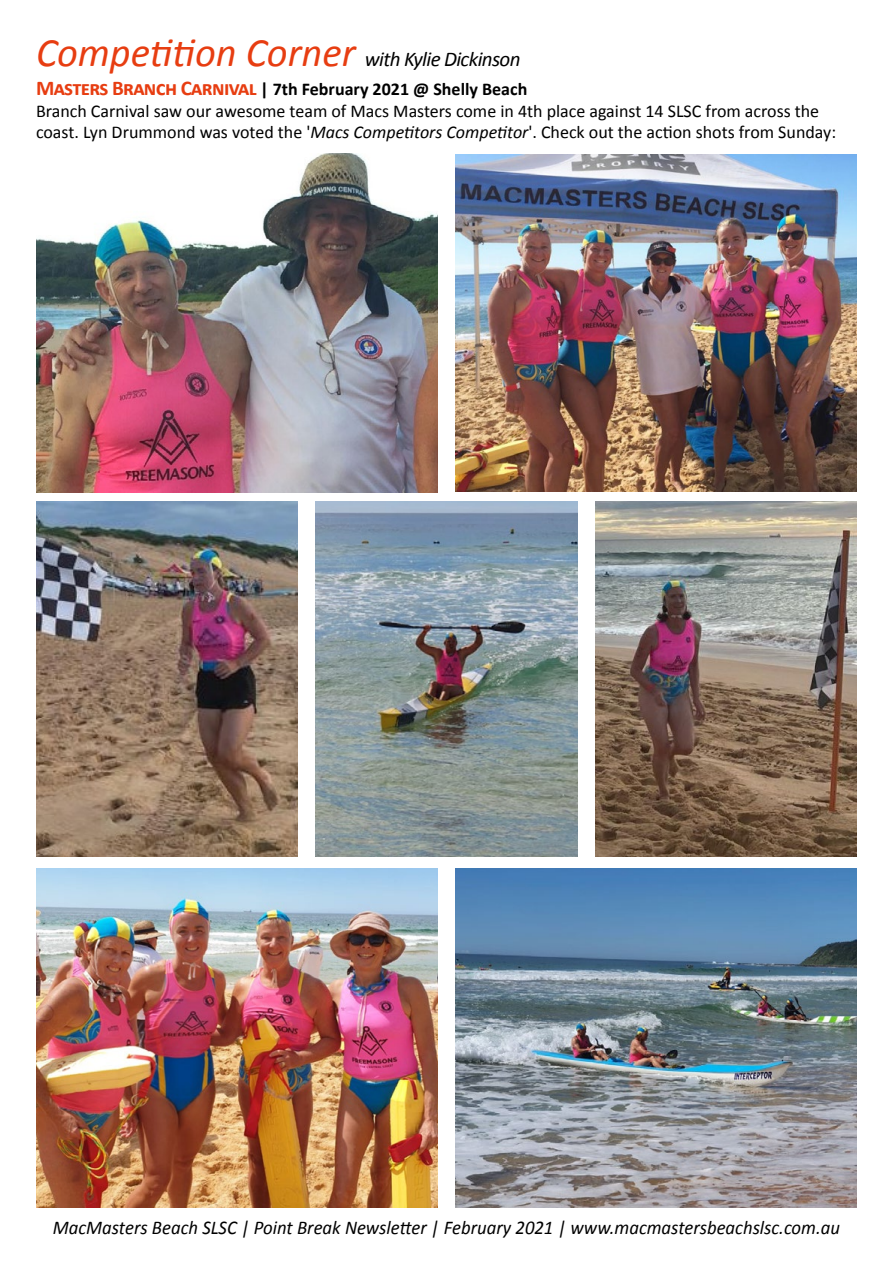
<style>
.page{position:relative;width:893px;height:1263px;background:#fff}
.page>*{position:absolute;margin:0;border:0;box-sizing:border-box;transform-origin:0 0}
.t1{font:italic 21px "Calibri";letter-spacing:-.03em;color:#000}
.t2{font:italic 19.5px "Calibri";color:#000;scale:.96 1}
.t3{font:18px/21.6px "Calibri";color:#000}
.s1{font-size:40.5px;color:#e73d11}
.s2{font-weight:700;font-size:21px;color:#e73d11}
.s3{font-weight:700}
.s4{font-style:italic}
</style>
<div class="page">
<img style="left:36px;top:153px;width:401px;height:340px">
<img style="left:455px;top:155px;width:402px;height:336px">
<img style="left:36px;top:868px;width:401px;height:340px">
<img style="left:455px;top:868px;width:402px;height:340px">
<img style="left:36px;top:502px;width:262px;height:355px">
<img style="left:316px;top:502px;width:261px;height:355px">
<img style="left:595px;top:502px;width:262px;height:355px">
<p class="t1" style="left:36px;top:44px;width:486px"><span class="s1">Competition Corner</span> with Kylie Dickinson</p>
<p class="t3" style="left:36px;top:78px;width:802px"><span class="s2">Masters Branch Carnival</span> <span class="s3">| 7th February 2021 @ Shelly Beach<br></span>Branch Carnival saw our awesome team of Macs Masters come in 4th place against 14 SLSC from across the coast. Lyn Drummond was voted the '<span class="s4">Macs Competitors Competitor</span>'. Check out the action shots from Sunday:</p>
<p class="t2" style="left:53px;top:1214px;width:821px">MacMasters Beach SLSC | Point Break Newsletter | February 2021 | www.macmastersbeachslsc.com.au</p>
</div>
